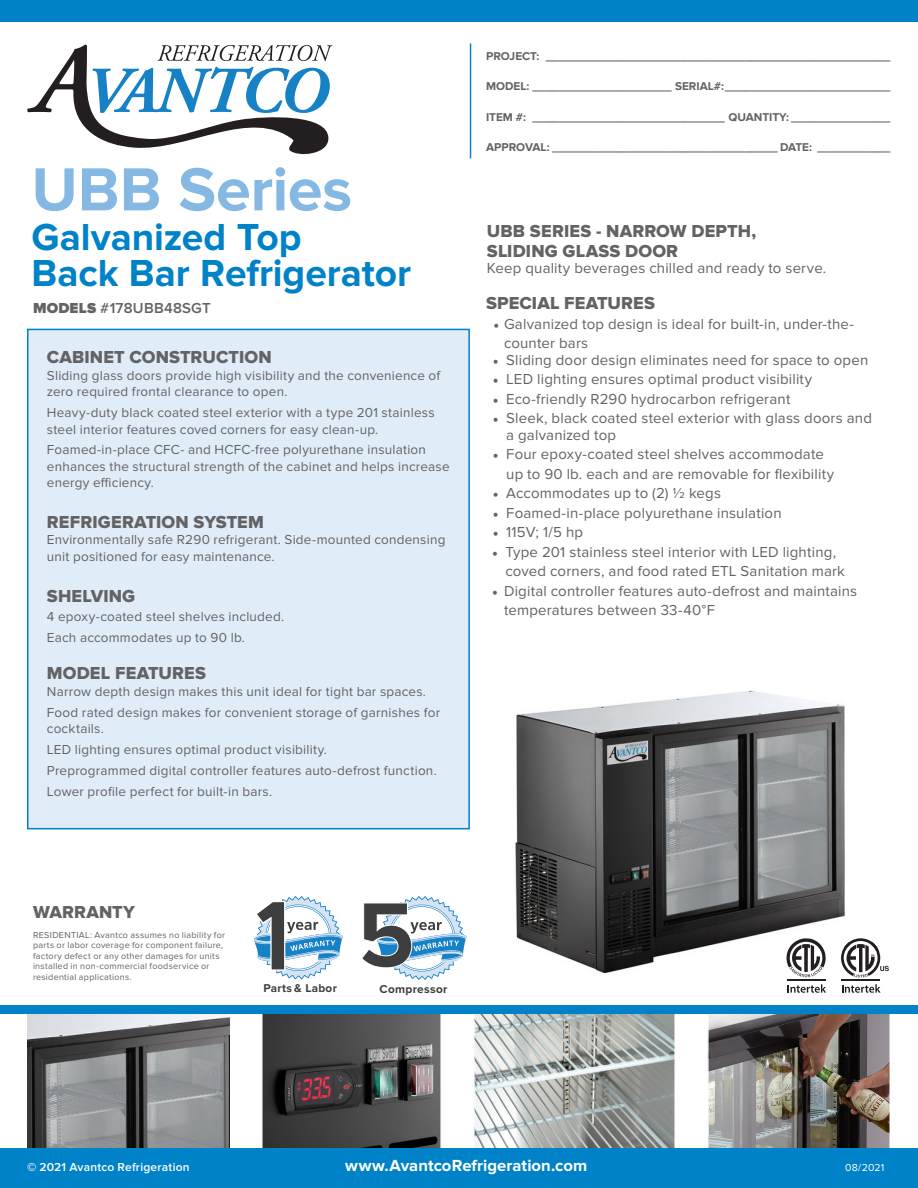
<style>
.page{position:relative;width:918px;height:1188px;background:#fff}
.page>*{position:absolute;margin:0;border:0;box-sizing:border-box;transform-origin:0 0}
.Series_Page_-_Series{font:700 63px "Proxima Nova";letter-spacing:-.005em;color:#85b8e2}
.t1{font:700 39px "Proxima Nova";letter-spacing:-.005em;color:#0082c8}
.t2{font:18px/19.5px "Proxima Nova Extrabld";letter-spacing:.005em;color:#636366}
.t3{font:700 16.65px "Proxima Nova";letter-spacing:.005em;color:#fff}
.t4{font:15px/19.5px "Proxima Nova";letter-spacing:.01em;color:#636366}
.t5{font:600 15px "Proxima Nova";letter-spacing:.015em;color:#636366}
.t6{font:13.5px/16.5px "Proxima Nova";letter-spacing:.015em;color:#636366}
.t7{font:600 12px "Proxima Nova";letter-spacing:.015em;color:#fff}
.t8{font:700 11.85px "Proxima Nova";letter-spacing:.025em;color:#3e3e3f}
.t9{font:700 11.7px "Proxima Nova";color:#636366}
.t10{font:700 11.7px "Proxima Nova";letter-spacing:.025em;color:#3e3e3f}
.t11{font:10.5px "Proxima Nova";color:#fff}
.t12{font:9px/10.5px "Proxima Nova";letter-spacing:.03em;color:#636366}
.s1{font-weight:900}
.s2{font-family:"Minion Pro"}
</style>
<div class="page">
<img style="left:515px;top:690px;width:350px;height:303px">
<svg style="left:841px;top:938px;width:48px;height:39px"></svg>
<svg style="left:842px;top:984px;width:39px;height:9px"></svg>
<hr style="left:841px;top:980px;width:39px;height:1px;background:#231f20">
<svg style="left:788px;top:984px;width:38px;height:9px"></svg>
<svg style="left:786px;top:938px;width:40px;height:39px"></svg>
<hr style="left:787px;top:980px;width:39px;height:1px;background:#231f20">
<img style="left:27px;top:1013px;width:203px;height:135px">
<img style="left:710px;top:1013px;width:178px;height:135px">
<div style="left:707px;top:1008px;width:184px;height:153px;border:2px solid #fff"></div>
<img style="left:264px;top:1013px;width:175px;height:135px">
<div style="left:261px;top:1008px;width:181px;height:153px;border:2px solid #fff"></div>
<img style="left:476px;top:1013px;width:197px;height:135px">
<div style="left:473px;top:1008px;width:203px;height:153px;border:2px solid #fff"></div>
<svg style="left:254px;top:896px;width:89px;height:83px"></svg>
<svg style="left:362px;top:896px;width:105px;height:84px"></svg>
<div style="left:27px;top:329px;width:443px;height:500px;background:#e0ecf7;border:2px solid #0082c8"></div>
<div style="left:0;top:0;width:918px;height:21px;background:#0082c8"></div>
<div style="left:0;top:1148px;width:918px;height:40px;background:#0082c8"></div>
<div style="left:0;top:1005px;width:918px;height:8px;background:#0082c8"></div>
<svg style="left:27px;top:45px;width:305px;height:110px"></svg>
<hr style="left:470px;top:43px;width:1px;height:115px;background:#0082c8">
<p class="Series_Page_-_Series" style="left:32px;top:153px;width:322px">UBB Series</p>
<p class="t1" style="left:32px;top:215px;width:271px">Galvanized Top</p>
<p class="t1" style="left:32px;top:251px;width:381px">Back Bar Refrigerator</p>
<p class="t5" style="left:33px;top:299px;width:179px"><span class="s1">MODELS</span> #178UBB48SGT</p>
<p class="t2" style="left:47px;top:348px;width:226px">CABINET CONSTRUCTION</p>
<p class="t6" style="left:47px;top:367px;width:395px">Sliding glass doors provide high visibility and the convenience of zero required frontal clearance to open.</p>
<p class="t6" style="left:47px;top:405px;width:389px">Heavy-duty black coated steel exterior with a type 201 stainless steel interior features coved corners for easy clean-up.</p>
<p class="t6" style="left:47px;top:442px;width:404px">Foamed-in-place CFC- and HCFC-free polyurethane insulation enhances the structural strength of the cabinet and helps increase energy efficiency.</p>
<p class="t2" style="left:47px;top:513px;width:218px">REFRIGERATION SYSTEM</p>
<p class="t6" style="left:47px;top:532px;width:400px">Environmentally safe R290 refrigerant. Side-mounted condensing unit positioned for easy maintenance.</p>
<p class="t2" style="left:47px;top:586px;width:90px">SHELVING</p>
<p class="t6" style="left:47px;top:609px;width:239px">4 epoxy-coated steel shelves included.</p>
<p class="t6" style="left:47px;top:630px;width:200px">Each accommodates up to 90 lb.</p>
<p class="t2" style="left:47px;top:664px;width:161px">MODEL FEATURES</p>
<p class="t6" style="left:47px;top:683px;width:381px">Narrow depth design makes this unit ideal for tight bar spaces.</p>
<p class="t6" style="left:47px;top:704px;width:395px">Food rated design makes for convenient storage of garnishes for cocktails.</p>
<p class="t6" style="left:47px;top:742px;width:282px">LED lighting ensures optimal product visibility.</p>
<p class="t6" style="left:47px;top:762px;width:391px">Preprogrammed digital controller features auto-defrost function.</p>
<p class="t6" style="left:47px;top:783px;width:227px">Lower profile perfect for built-in bars.</p>
<p class="t9" style="left:486px;top:49px;width:406px">PROJECT: ____________________________________________________</p>
<p class="t9" style="left:486px;top:80px;width:406px">MODEL: _____________________ SERIAL#:_________________________</p>
<p class="t9" style="left:486px;top:110px;width:406px">ITEM #: _____________________________ QUANTITY: _______________</p>
<p class="t9" style="left:486px;top:141px;width:406px">APPROVAL: __________________________________ DATE: ___________</p>
<p class="t2" style="left:487px;top:222px;width:271px">UBB SERIES - NARROW DEPTH,<br>SLIDING GLASS DOOR</p>
<p class="t4" style="left:487px;top:259px;width:341px">Keep quality beverages chilled and ready to serve.</p>
<p class="t2" style="left:486px;top:294px;width:171px">SPECIAL FEATURES</p>
<p class="t4" style="left:504px;top:314px;width:352px;text-indent:-10px"><span class="s2">•</span> Galvanized top design is ideal for built-in, under-the&shy;counter bars</p>
<p class="t4" style="left:493px;top:350px;width:377px"><span class="s2">•</span> Sliding door design eliminates need for space to open</p>
<p class="t4" style="left:493px;top:370px;width:321px"><span class="s2">•</span> LED lighting ensures optimal product visibility</p>
<p class="t4" style="left:493px;top:389px;width:299px"><span class="s2">•</span> Eco-friendly R290 hydrocarbon refrigerant</p>
<p class="t4" style="left:506px;top:410px;width:367px;line-height:16.5px;text-indent:-14px"><span class="s2">•</span> Sleek, black coated steel exterior with glass doors and a galvanized top</p>
<p class="t4" style="left:506px;top:445px;width:329px;text-indent:-14px"><span class="s2">•</span> Four epoxy-coated steel shelves accommodate up to 90 lb. each and are removable for flexibility</p>
<p class="t4" style="left:493px;top:484px;width:230px"><span class="s2">•</span> Accommodates up to (2) 1/2 kegs</p>
<p class="t4" style="left:493px;top:503px;width:290px"><span class="s2">•</span> Foamed-in-place polyurethane insulation</p>
<p class="t4" style="left:493px;top:523px;width:92px"><span class="s2">•</span> 115V; 1/5 hp</p>
<p class="t4" style="left:506px;top:542px;width:341px;text-indent:-14px"><span class="s2">•</span> Type 201 stainless steel interior with LED lighting, coved corners, and food rated ETL Sanitation mark</p>
<p class="t4" style="left:504px;top:581px;width:355px;text-indent:-12px"><span class="s2">•</span> Digital controller features auto-defrost and maintains temperatures between 33-40°F</p>
<p class="t2" style="left:33px;top:903px;width:104px">WARRANTY</p>
<p class="t12" style="left:33px;top:930px;width:194px">RESIDENTIAL: Avantco assumes no liability for parts or labor coverage for component failure, factory defect or any other damages for units installed in non-commercial foodservice or residential applications.</p>
<p class="t10" style="left:264px;top:980px;width:75px">Parts &amp; Labor</p>
<p class="t8" style="left:380px;top:980px;width:69px">Compressor</p>
<p class="t7" style="left:27px;top:1160px;width:164px"><span class="s1">©</span> 2021 Avantco Refrigeration</p>
<p class="t3" style="left:345px;top:1156px;width:243px">www.AvantcoRefrigeration.com</p>
<p class="t11" style="left:845px;top:1162px;width:41px">08/2021</p>
</div>
